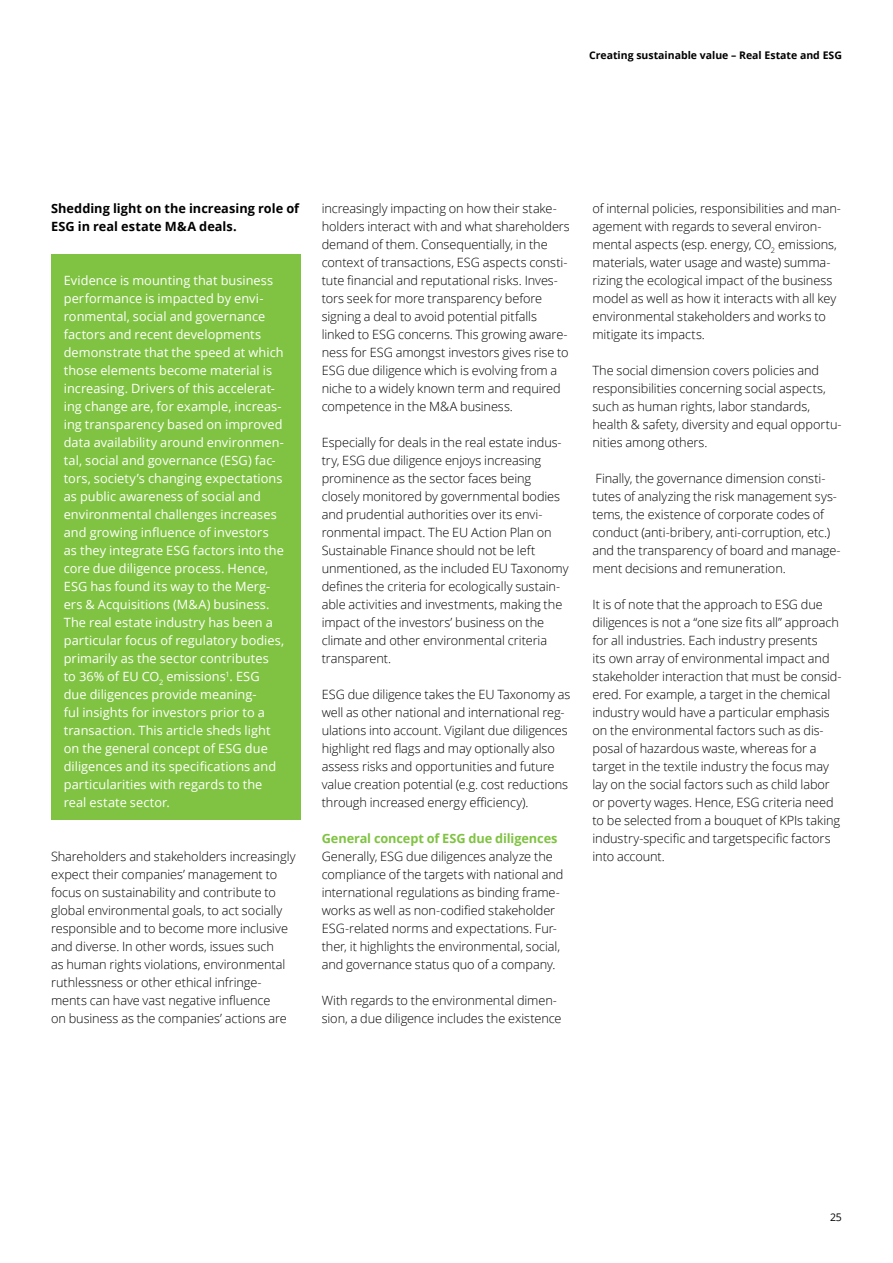
<style>
.page{position:relative;width:893px;height:1263px;background:#fff}
.page>*{position:absolute;margin:0;border:0;box-sizing:border-box;transform-origin:0 0}
.t1{font:300 12.75px/18px "Open Sans";letter-spacing:-.005em;color:#000}
.t2{font:12.75px/18px "Open Sans";letter-spacing:.005em;color:#fff}
.t3{font:700 12.75px/18px "Open Sans";letter-spacing:.005em;color:#000}
.t4{font:700 12.75px "Open Sans";letter-spacing:-.005em;color:#80c342}
.t5{font:700 10.5px "Open Sans";color:#000}
.t6{font:10.5px "Open Sans";color:#000}
</style>
<div class="page">
<div style="left:51px;top:254px;width:249px;height:566px;background:#80c342"></div>
<p class="t5" style="left:589px;top:48px;width:254px">Creating sustainable value – Real Estate and ESG</p>
<p class="t3" style="left:51px;top:199px;width:250px">Shedding light on the increasing role of<br>ESG in real estate M&amp;A deals.</p>
<p class="t2" style="left:64px;top:271px;width:222px">Evidence is mounting that business performance is impacted by envi&shy;ronmental, social and governance factors and recent developments demonstrate that the speed at which those elements become material is increasing. Drivers of this accelerat&shy;ing change are, for example, increas&shy;ing transparency based on improved data availability around environmen&shy;tal, social and governance (ESG) fac&shy;tors, society’s changing expectations as public awareness of social and environmental challenges increases and growing influence of investors as they integrate ESG factors into the core due diligence process. Hence, ESG has found its way to the Merg&shy;ers &amp; Acquisitions (M&amp;A) business.<br>The real estate industry has been a particular focus of regulatory bodies, primarily as the sector contributes<br>to 36% of EU CO<sub>2</sub> emissions<sup>1</sup>. ESG due diligences provide meaning-<br>ful insights for investors prior to a transaction. This article sheds light on the general concept of ESG due diligences and its specifications and particularities with regards to the real estate sector.</p>
<p class="t1" style="left:51px;top:847px;width:246px">Shareholders and stakeholders increasingly expect their companies’ management to focus on sustainability and contribute to global environmental goals, to act socially responsible and to become more inclusive and diverse. In other words, issues such<br>as human rights violations, environmental ruthlessness or other ethical infringe&shy;ments can have vast negative influence<br>on business as the companies’ actions are</p>
<p class="t1" style="left:322px;top:199px;width:250px">increasingly impacting on how their stake&shy;holders interact with and what shareholders demand of them. Consequentially, in the context of transactions, ESG aspects consti&shy;tute financial and reputational risks. Inves&shy;tors seek for more transparency before signing a deal to avoid potential pitfalls linked to ESG concerns. This growing aware&shy;ness for ESG amongst investors gives rise to ESG due diligence which is evolving from a niche to a widely known term and required competence in the M&amp;A business.</p>
<p class="t1" style="left:322px;top:433px;width:248px">Especially for deals in the real estate indus&shy;try, ESG due diligence enjoys increasing prominence as the sector faces being closely monitored by governmental bodies and prudential authorities over its envi&shy;ronmental impact. The EU Action Plan on Sustainable Finance should not be left unmentioned, as the included EU Taxonomy defines the criteria for ecologically sustain&shy;able activities and investments, making the impact of the investors’ business on the climate and other environmental criteria transparent.</p>
<p class="t1" style="left:322px;top:685px;width:250px">ESG due diligence takes the EU Taxonomy as well as other national and international reg&shy;ulations into account. Vigilant due diligences highlight red flags and may optionally also assess risks and opportunities and future value creation potential (e.g. cost reductions through increased energy efficiency).</p>
<p class="t4" style="left:322px;top:830px;width:237px">General concept of ESG due diligences</p>
<p class="t1" style="left:322px;top:847px;width:243px">Generally, ESG due diligences analyze the compliance of the targets with national and international regulations as binding frame&shy;works as well as non-codified stakeholder ESG-related norms and expectations. Fur&shy;ther, it highlights the environmental, social, and governance status quo of a company.</p>
<p class="t1" style="left:322px;top:991px;width:241px">With regards to the environmental dimen&shy;sion, a due diligence includes the existence</p>
<p class="t1" style="left:592px;top:199px;width:250px">of internal policies, responsibilities and man&shy;agement with regards to several environ&shy;mental aspects (esp. energy, CO<sub>2</sub> emissions, materials, water usage and waste) summa&shy;rizing the ecological impact of the business model as well as how it interacts with all key environmental stakeholders and works to mitigate its impacts.</p>
<p class="t1" style="left:592px;top:361px;width:251px">The social dimension covers policies and responsibilities concerning social aspects, such as human rights, labor standards, health &amp; safety, diversity and equal opportu&shy;nities among others.</p>
<p class="t1" style="left:592px;top:469px;width:250px">Finally, the governance dimension consti&shy;tutes of analyzing the risk management sys&shy;tems, the existence of corporate codes of conduct (anti-bribery, anti-corruption, etc.) and the transparency of board and manage&shy;ment decisions and remuneration.</p>
<p class="t1" style="left:592px;top:595px;width:251px">It is of note that the approach to ESG due diligences is not a “one size fits all” approach for all industries. Each industry presents<br>its own array of environmental impact and stakeholder interaction that must be consid&shy;ered. For example, a target in the chemical industry would have a particular emphasis on the environmental factors such as dis&shy;posal of hazardous waste, whereas for a target in the textile industry the focus may lay on the social factors such as child labor or poverty wages. Hence, ESG criteria need to be selected from a bouquet of KPIs taking industry-specific and targetspecific factors into account.</p>
<p class="t6" style="left:830px;top:1210px;width:13px">25</p>
</div>
